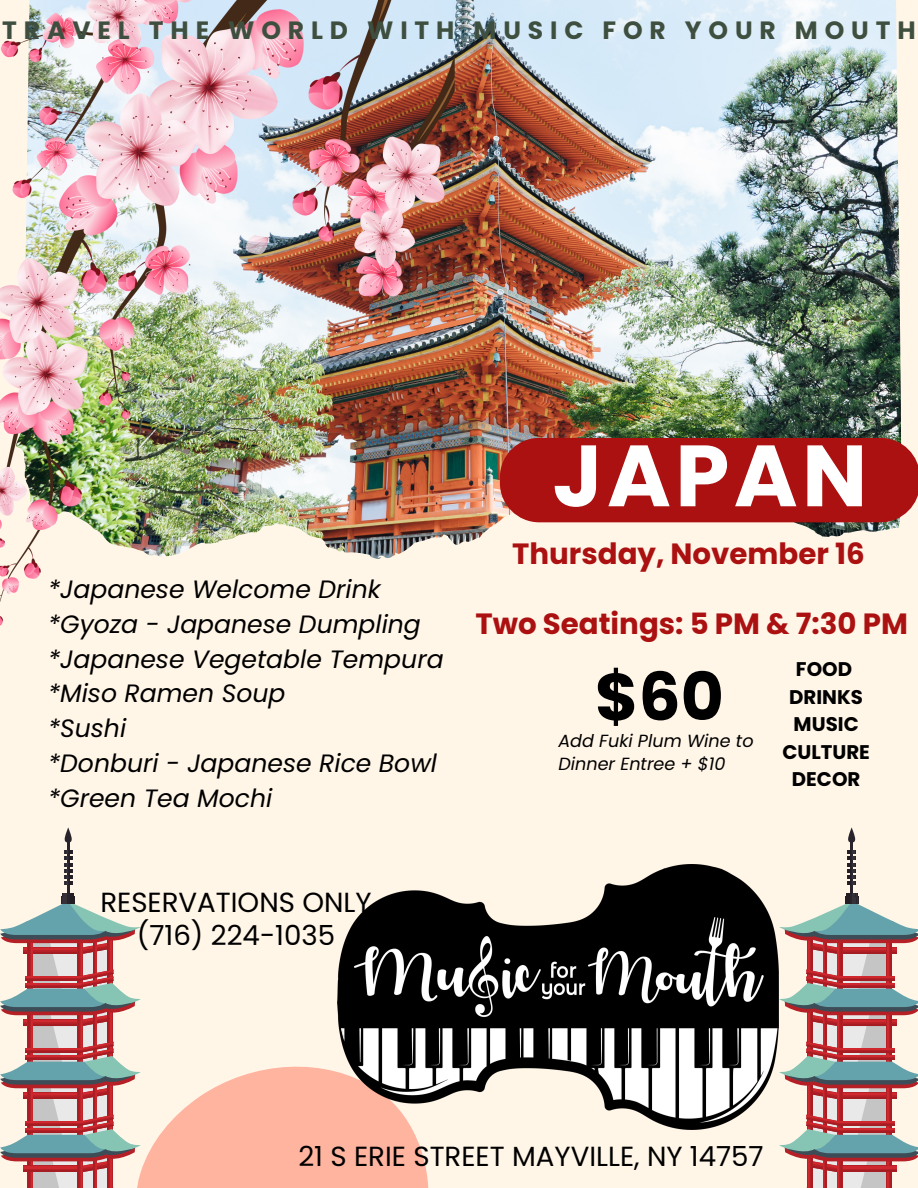
<style>
.page{position:relative;width:918px;height:1188px;background:#fff6e8}
.page>*{position:absolute;margin:0;border:0;box-sizing:border-box;transform-origin:0 0}
.t1{font:700 86.7px "Poppins";letter-spacing:.05em;color:#fff}
.t2{font:700 66.3px "Poppins";color:#000}
.t3{font:700 29.25px "Poppins";color:#ab1111}
.t4{font:27.6px "Poppins";color:#000}
.t5{font:italic 25.05px "Poppins";color:#000}
.t6{font:700 25.05px "Poppins";letter-spacing:.275em;color:#3e4f3f}
.t7{font:700 19.8px "Poppins";color:#000}
.t8{font:italic 17.55px/23.7px "Poppins";color:#000}
</style>
<div class="page">
<img style="left:455px;top:0;width:446px;height:473px">
<svg style="left:141px;top:997px;width:288px;height:191px;fill:#ffb4a0"></svg>
<div style="left:500px;top:438px;width:418px;height:84px;background:#ab1111"></div>
<hr style="left:67px;top:840px;width:2px;height:60px;background:#29242c">
<svg style="left:0;top:894px;width:141px;height:294px"></svg>
<svg style="left:64px;top:850px;width:8px;height:35px"></svg>
<svg style="left:65px;top:827px;width:7px;height:15px"></svg>
<hr style="left:850px;top:840px;width:3px;height:60px;background:#29242c">
<svg style="left:779px;top:894px;width:139px;height:294px"></svg>
<svg style="left:848px;top:850px;width:8px;height:35px"></svg>
<svg style="left:848px;top:827px;width:7px;height:15px"></svg>
<img style="left:0;top:0;width:455px;height:626px">
<img style="left:338px;top:865px;width:441px;height:264px">
<p class="t6" style="left:2px;top:12px;width:915px">TRAVEL THE WORLD WITH MUSIC FOR YOUR MOUTH</p>
<p class="t5" style="left:48px;top:572px;width:334px">*Japanese Welcome Drink</p>
<p class="t5" style="left:48px;top:606px;width:374px">*Gyoza - Japanese Dumpling</p>
<p class="t5" style="left:48px;top:641px;width:397px">*Japanese Vegetable Tempura</p>
<p class="t5" style="left:48px;top:676px;width:239px">*Miso Ramen Soup</p>
<p class="t5" style="left:48px;top:711px;width:80px">*Sushi</p>
<p class="t5" style="left:48px;top:746px;width:391px">*Donburi - Japanese Rice Bowl</p>
<p class="t5" style="left:48px;top:781px;width:226px">*Green Tea Mochi</p>
<p class="t1" style="left:552px;top:415px;width:316px">JAPAN</p>
<p class="t3" style="left:512px;top:533px;width:354px">Thursday, November 16</p>
<p class="t3" style="left:475px;top:603px;width:434px">Two Seatings: 5 PM &amp; 7:30 PM</p>
<p class="t2" style="left:595px;top:651px;width:130px">$60</p>
<p class="t8" style="left:558px;top:729px;width:197px">Add Fuki Plum Wine to<br>Dinner Entree + $10</p>
<p class="t7" style="left:796px;top:656px;width:58px">FOOD</p>
<p class="t7" style="left:789px;top:683px;width:75px">DRINKS</p>
<p class="t7" style="left:794px;top:711px;width:67px">MUSIC</p>
<p class="t7" style="left:782px;top:738px;width:89px">CULTURE</p>
<p class="t7" style="left:792px;top:766px;width:70px">DECOR</p>
<p class="t4" style="left:100px;top:883px;width:273px">RESERVATIONS ONLY</p>
<p class="t4" style="left:137px;top:916px;width:200px">(716) 224-1035</p>
<p class="t4" style="left:298px;top:1137px;width:467px">21 S ERIE STREET MAYVILLE, NY 14757</p>
</div>
